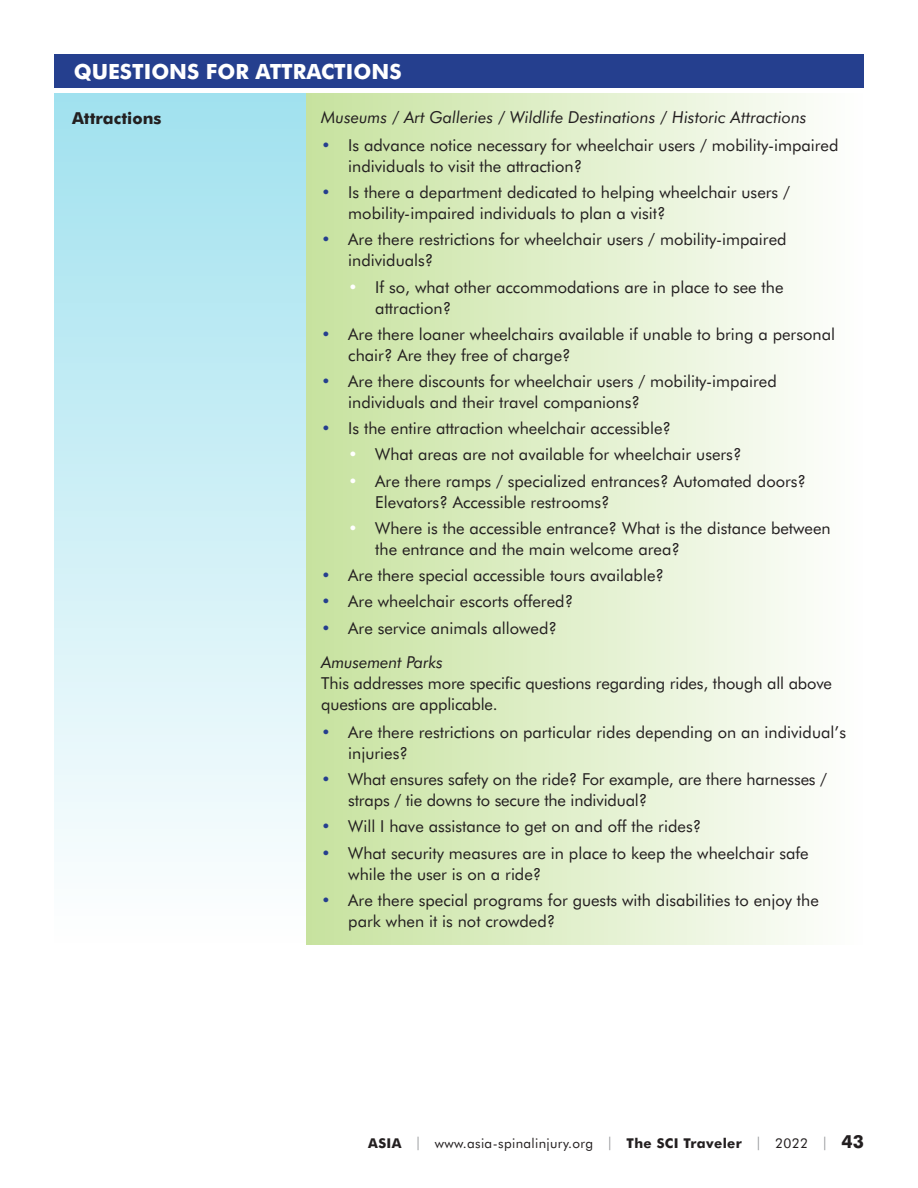
<style>
.page{position:relative;width:918px;height:1188px;background:#fff}
.page>*{position:absolute;margin:0;border:0;box-sizing:border-box;transform-origin:0 0}
.Sub_head{font:700 21px "Futura BT";color:#fff}
.Bullet_Text{font:16.5px/21px "Futura BT";color:#231f20}
.Narrative_Text{font:16.5px/21px "Futura BT";letter-spacing:-.01em;color:#231f20}
.Narrative_Text-2{font:italic 16.5px "Futura BT";color:#231f20}
.Subhead_2_Bold{font:700 16.5px "Futura BT";color:#231f20}
.t1{font:13.5px "Futura BT";letter-spacing:.025em;color:#231f20}
.s1{color:#253f8e}
.s2{color:#fff}
.s3{font-style:italic}
.s4{font-weight:700}
.s5{color:#939598}
.s6{font-weight:700;font-size:18px}
</style>
<div class="page">
<div style="left:306px;top:93px;width:558px;height:852px;background:linear-gradient(to right,#c7e29f,#fefefe)"></div>
<div style="left:54px;top:93px;width:252px;height:852px;background:linear-gradient(to bottom,#a1e1ef,#fefefe)"></div>
<div style="left:54px;top:54px;width:810px;height:34px;background:#253f8e"></div>
<p class="Sub_head" style="left:74px;top:59px;width:329px">QUESTIONS FOR ATTRACTIONS</p>
<p class="Subhead_2_Bold" style="left:72px;top:108px;width:91px">Attractions</p>
<p class="Narrative_Text-2" style="left:321px;top:107px;width:487px">Museums / Art Galleries / Wildlife Destinations / Historic Attractions</p>
<p class="Bullet_Text" style="left:348px;top:134px;width:492px;text-indent:-27px"><span class="s1">•</span> Is advance notice necessary for wheelchair users / mobility-impaired individuals to visit the attraction?</p>
<p class="Bullet_Text" style="left:348px;top:182px;width:443px;text-indent:-27px"><span class="s1">•</span> Is there a department dedicated to helping wheelchair users / mobility-impaired individuals to plan a visit?</p>
<p class="Bullet_Text" style="left:348px;top:229px;width:440px;text-indent:-27px"><span class="s1">•</span> Are there restrictions for wheelchair users / mobility-impaired individuals?</p>
<p class="Bullet_Text" style="left:375px;top:276px;width:410px;text-indent:-27px"><span class="s2">•</span> If so, what other accommodations are in place to see the attraction?</p>
<p class="Bullet_Text" style="left:348px;top:323px;width:488px;text-indent:-27px"><span class="s1">•</span> Are there loaner wheelchairs available if unable to bring a personal chair? Are they free of charge?</p>
<p class="Bullet_Text" style="left:348px;top:371px;width:430px;text-indent:-27px"><span class="s1">•</span> Are there discounts for wheelchair users / mobility-impaired individuals and their travel companions?</p>
<p class="Bullet_Text" style="left:321px;top:418px;width:351px"><span class="s1">•</span> Is the entire attraction wheelchair accessible?</p>
<p class="Bullet_Text" style="left:348px;top:444px;width:395px"><span class="s2">•</span> What areas are not available for wheelchair users?</p>
<p class="Bullet_Text" style="left:375px;top:470px;width:432px;text-indent:-27px"><span class="s2">•</span> Are there ramps / specialized entrances? Automated doors?<br>Elevators? Accessible restrooms?</p>
<p class="Bullet_Text" style="left:375px;top:517px;width:457px;text-indent:-27px"><span class="s2">•</span> Where is the accessible entrance? What is the distance between the entrance and the main welcome area?</p>
<p class="Bullet_Text" style="left:321px;top:565px;width:344px"><span class="s1">•</span> Are there special accessible tours available?</p>
<p class="Bullet_Text" style="left:321px;top:591px;width:254px"><span class="s1">•</span> Are wheelchair escorts offered?</p>
<p class="Bullet_Text" style="left:321px;top:617px;width:237px"><span class="s1">•</span> Are service animals allowed?</p>
<p class="Narrative_Text" style="left:321px;top:652px;width:512px"><span class="s3">Amusement Parks<br></span>This addresses more specific questions regarding rides, though all above questions are applicable.</p>
<p class="Bullet_Text" style="left:348px;top:721px;width:499px;text-indent:-27px"><span class="s1">•</span> Are there restrictions on particular rides depending on an individual’s injuries?</p>
<p class="Bullet_Text" style="left:348px;top:769px;width:480px;text-indent:-27px"><span class="s1">•</span> What ensures safety on the ride? For example, are there harnesses / straps / tie downs to secure the individual?</p>
<p class="Bullet_Text" style="left:321px;top:816px;width:382px"><span class="s1">•</span> Will I have assistance to get on and off the rides?</p>
<p class="Bullet_Text" style="left:348px;top:842px;width:462px;text-indent:-27px"><span class="s1">•</span> What security measures are in place to keep the wheelchair safe while the user is on a ride?</p>
<p class="Bullet_Text" style="left:348px;top:889px;width:472px;text-indent:-27px"><span class="s1">•</span> Are there special programs for guests with disabilities to enjoy the park when it is not crowded?</p>
<p class="t1" style="left:368px;top:1135px;width:497px"><span class="s4">ASIA</span> <span class="s5">|</span> www.asia-spinalinjury.org <span class="s5">|</span> <span class="s4">The SCI Traveler</span> <span class="s5">|</span> 2022 <span class="s5">|</span> <span class="s6">43</span></p>
</div>
